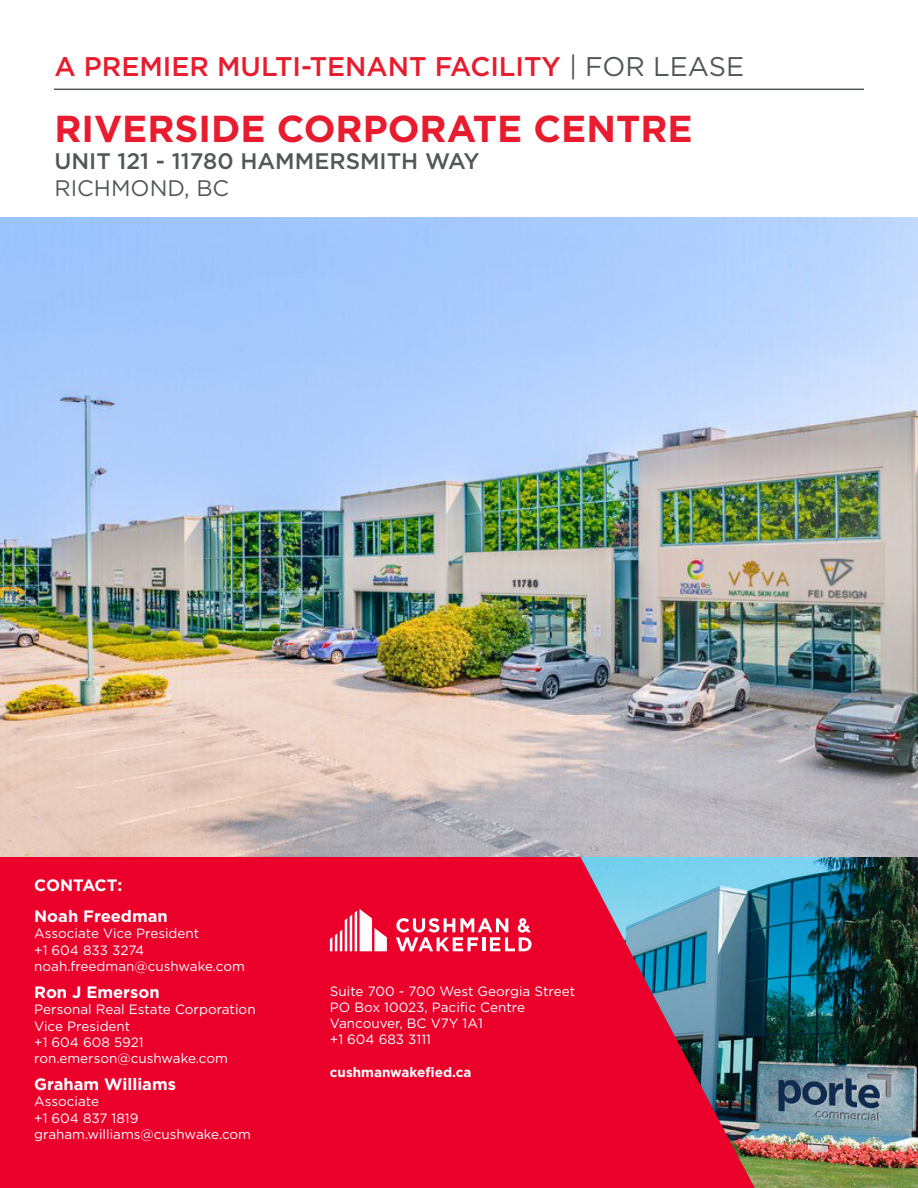
<style>
.page{position:relative;width:918px;height:1188px;background:#fff}
.page>*{position:absolute;margin:0;border:0;box-sizing:border-box;transform-origin:0 0}
.t1{font:700 37.5px "Gotham";color:#e81c2e}
.t2{font:500 27px "Gotham";color:#e81c2e}
.t3{font:500 22.5px "Gotham";color:#545759}
.t4{font:22.5px "Gotham";color:#545759}
.t5{font:700 16.5px "Gotham";color:#fff}
.t6{font:13.5px/16.2px "Gotham";color:#fff}
.t7{font:700 13.5px "Gotham";color:#fff}
.s1{font-weight:400;color:#545759}
</style>
<div class="page">
<img style="left:755px;top:856px;width:163px;height:332px">
<svg style="left:0;top:856px;width:755px;height:332px;background:#d91239"></svg>
<svg style="left:330px;top:909px;width:57px;height:42px"></svg>
<svg style="left:396px;top:918px;width:136px;height:33px"></svg>
<hr style="left:54px;top:89px;width:810px;height:1px;background:#545759">
<img style="left:0;top:217px;width:918px;height:639px">
<h2 class="t2" style="left:54px;top:48px;width:691px">A PREMIER MULTI-TENANT FACILITY <span class="s1">| FOR LEASE</span></h2>
<h1 class="t1" style="left:54px;top:104px;width:640px">RIVERSIDE CORPORATE CENTRE</h1>
<h3 class="t3" style="left:54px;top:146px;width:427px">UNIT 121 - 11780 HAMMERSMITH WAY</h3>
<h3 class="t4" style="left:54px;top:173px;width:176px">RICHMOND, BC</h3>
<p class="t5" style="left:34px;top:874px;width:89px">CONTACT:</p>
<p class="t5" style="left:34px;top:905px;width:135px">Noah Freedman</p>
<p class="t6" style="left:34px;top:925px;width:212px">Associate Vice President<br>+1 604 833 3274 noah.freedman@cushwake.com</p>
<p class="t5" style="left:34px;top:981px;width:127px">Ron J Emerson</p>
<p class="t6" style="left:34px;top:1001px;width:223px">Personal Real Estate Corporation<br>Vice President<br>+1 604 608 5921 ron.emerson@cushwake.com</p>
<p class="t5" style="left:34px;top:1074px;width:143px">Graham Williams</p>
<p class="t6" style="left:34px;top:1093px;width:218px">Associate<br>+1 604 837 1819 graham.williams@cushwake.com</p>
<p class="t6" style="left:330px;top:983px;width:247px">Suite 700 - 700 West Georgia Street<br>PO Box 10023, Pacific Centre<br>Vancouver, BC V7Y 1A1<br>+1 604 683 3111</p>
<p class="t7" style="left:330px;top:1063px;width:143px">cushmanwakefied.ca</p>
</div>
